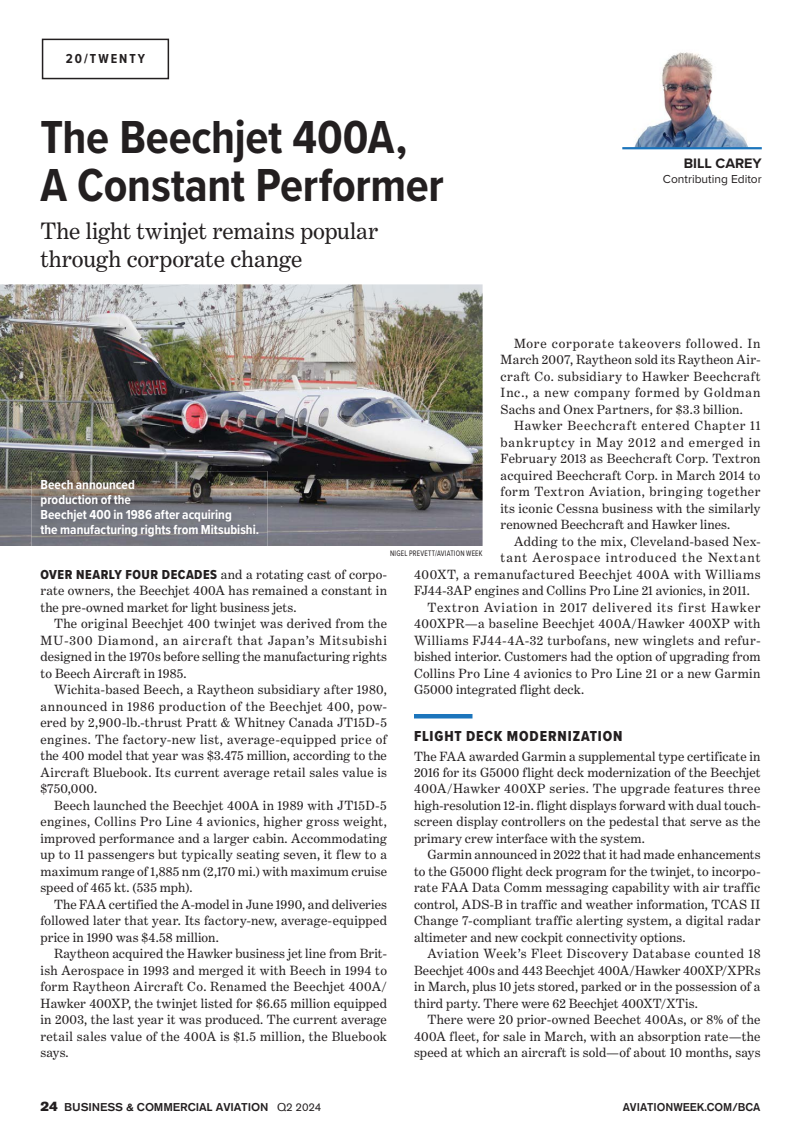
<style>
.page{position:relative;width:810px;height:1134px;background:#fff}
.page>*{position:absolute;margin:0;border:0;box-sizing:border-box;transform-origin:0 0}
.t1{font:700 48px/48px "Proxima Nova Cond";letter-spacing:-.005em;color:#231f20}
.t2{font:24px/28.5px "Benton Modern Two";letter-spacing:-.005em;color:#231f20}
.t3{font:15px "Proxima Nova Cond Extrabld";letter-spacing:.06em;color:#231f20}
.t4{font:700 14.25px "Proxima Nova";color:#231f20}
.t5{font:13.5px/16.5px "Benton Modern Two";letter-spacing:.015em;color:#231f20;text-align:justify}
.t6{font:700 13.5px/15px "Proxima Nova Cond";color:#fff}
.t7{font:13.5px "Benton Modern Two";letter-spacing:.04em;color:#231f20}
.t8{font:13.5px "Benton Modern Two";letter-spacing:.045em;color:#231f20}
.t9{font:13.5px "Benton Modern Two";letter-spacing:.06em;color:#231f20}
.t10{font:13.5px "Benton Modern Two";letter-spacing:.07em;color:#231f20}
.t11{font:700 13.5px "Proxima Nova Cond";letter-spacing:.15em;color:#231f20}
.t12{font:12px "Proxima Nova";color:#231f20}
.t13{font:500 11.25px "Akzidenz Grotesk BE";letter-spacing:-.01em;color:#231f20;scale:1.05 1}
.t14{font:500 11.25px "Akzidenz Grotesk BE";letter-spacing:-.01em;color:#231f20}
.t15{font:8.25px "Proxima Nova Cond";letter-spacing:.03em;color:#231f20;scale:.9 1}
.s1{font-family:"Proxima Nova Cond Extrabld"}
.s2{font-family:"Akzidenz Grotesk BE Super";font-weight:400;font-size:13.5px}
.s3{font-weight:400}
</style>
<div class="page">
<hr style="left:414px;top:714px;width:58px;height:4px;background:#1c75bc">
<div style="left:42px;top:39px;width:127px;height:40px;border:2px solid #231f20"></div>
<img style="left:634px;top:52px;width:115px;height:95px">
<hr style="left:622px;top:147px;width:140px;height:2px;background:#1c75bc">
<img style="left:0;top:284px;width:483px;height:262px">
<img style="left:32px;top:471px;width:235px;height:75px">
<p class="t11" style="left:66px;top:49px;width:81px">20/TWENTY</p>
<h1 class="t1" style="left:40px;top:112px;width:405px">The Beechjet 400A,<br>A Constant Performer</h1>
<h2 class="t2" style="left:40px;top:216px;width:340px">The light twinjet remains popular through corporate change</h2>
<p class="t4" style="left:684px;top:153px;width:80px">BILL CAREY</p>
<p class="t12" style="left:663px;top:170px;width:100px">Contributing Editor</p>
<p class="t5" style="left:501px;top:335px;width:261px;text-indent:14px">More corporate takeovers followed. In March 2007, Raytheon sold its Raytheon Air&shy;craft Co. subsidiary to Hawker Beechcraft Inc., a new company formed by Goldman Sachs and Onex Partners, for $3.3 billion.</p>
<p class="t5" style="left:501px;top:418px;width:261px;text-indent:14px">Hawker Beechcraft entered Chapter 11 bankruptcy in May 2012 and emerged in February 2013 as Beechcraft Corp. Textron acquired Beechcraft Corp. in March 2014 to form Textron Aviation, bringing together its iconic Cessna business with the similarly renowned Beechcraft and Hawker lines.</p>
<p class="t5" style="left:514px;top:533px;width:248px">Adding to the mix, Cleveland-based Nex-</p>
<p class="t10" style="left:501px;top:550px;width:261px">tant Aerospace introduced the Nextant</p>
<p class="t8" style="left:414px;top:567px;width:348px">400XT, a remanufactured Beechjet 400A with Williams</p>
<p class="t5" style="left:414px;top:583px;width:337px">FJ44-3AP engines and Collins Pro Line 21 avionics, in 2011.</p>
<p class="t9" style="left:428px;top:600px;width:335px">Textron Aviation in 2017 delivered its first Hawker</p>
<p class="t5" style="left:414px;top:616px;width:348px">400XPR—a baseline Beechjet 400A/Hawker 400XP with</p>
<p class="t7" style="left:414px;top:633px;width:348px">Williams FJ44-4A-32 turbofans, new winglets and refur-</p>
<p class="t5" style="left:414px;top:649px;width:348px">bished interior. Customers had the option of upgrading from</p>
<p class="t5" style="left:414px;top:665px;width:348px">Collins Pro Line 4 avionics to Pro Line 21 or a new Garmin</p>
<p class="t5" style="left:414px;top:682px;width:172px">G5000 integrated flight deck.</p>
<p class="t3" style="left:414px;top:725px;width:210px">FLIGHT DECK MODERNIZATION</p>
<p class="t5" style="left:414px;top:748px;width:348px">The FAA awarded Garmin a supplemental type certificate in 2016 for its G5000 flight deck modernization of the Beechjet 400A/Hawker 400XP series. The upgrade features three high-resolution 12-in. flight displays forward with dual touch&shy;screen display controllers on the pedestal that serve as the primary crew interface with the system.</p>
<p class="t5" style="left:414px;top:847px;width:348px;text-indent:14px">Garmin announced in 2022 that it had made enhancements to the G5000 flight deck program for the twinjet, to incorpo&shy;rate FAA Data Comm messaging capability with air traffic control, ADS-B in traffic and weather information, TCAS II Change 7-compliant traffic alerting system, a digital radar altimeter and new cockpit connectivity options.</p>
<p class="t5" style="left:414px;top:946px;width:348px;text-indent:14px">Aviation Week’s Fleet Discovery Database counted 18<br>Beechjet 400s and 443 Beechjet 400A/Hawker 400XP/XPRs in March, plus 10 jets stored, parked or in the possession of a third party. There were 62 Beechjet 400XT/XTis.</p>
<p class="t5" style="left:414px;top:1012px;width:348px;text-indent:14px">There were 20 prior-owned Beechet 400As, or 8% of the 400A fleet, for sale in March, with an absorption rate—the speed at which an aircraft is sold—of about 10 months, says</p>
<p class="t6" style="left:40px;top:477px;width:220px">Beech announced<br>production of the<br>Beechjet 400 in 1986 after acquiring<br>the manufacturing rights from Mitsubishi.</p>
<p class="t15" style="left:390px;top:547px;width:104px">NIGEL PREVETT/AVIATION WEEK</p>
<p class="t5" style="left:40px;top:566px;width:348px"><span class="s1">OVER NEARLY FOUR DECADES</span> and a rotating cast of corpo&shy;rate owners, the Beechjet 400A has remained a constant in the pre-owned market for light business jets.</p>
<p class="t5" style="left:40px;top:616px;width:348px;text-indent:14px">The original Beechjet 400 twinjet was derived from the MU-300 Diamond, an aircraft that Japan’s Mitsubishi designed in the 1970s before selling the manufacturing rights to Beech Aircraft in 1985.</p>
<p class="t5" style="left:40px;top:682px;width:348px;text-indent:14px">Wichita-based Beech, a Raytheon subsidiary after 1980, announced in 1986 production of the Beechjet 400, pow&shy;ered by 2,900-lb.-thrust Pratt &amp; Whitney Canada JT15D-5 engines. The factory-new list, average-equipped price of the 400 model that year was $3.475 million, according to the Aircraft Bluebook. Its current average retail sales value is $750,000.</p>
<p class="t5" style="left:40px;top:797px;width:348px;text-indent:14px">Beech launched the Beechjet 400A in 1989 with JT15D-5 engines, Collins Pro Line 4 avionics, higher gross weight, improved performance and a larger cabin. Accommodating up to 11 passengers but typically seating seven, it flew to a maximum range of 1,885 nm (2,170 mi.) with maximum cruise speed of 465 kt. (535 mph).</p>
<p class="t5" style="left:40px;top:896px;width:348px;text-indent:14px">The FAA certified the A-model in June 1990, and deliveries followed later that year. Its factory-new, average-equipped price in 1990 was $4.58 million.</p>
<p class="t5" style="left:40px;top:946px;width:348px;text-indent:14px">Raytheon acquired the Hawker business jet line from Brit&shy;ish Aerospace in 1993 and merged it with Beech in 1994 to form Raytheon Aircraft Co. Renamed the Beechjet 400A/ Hawker 400XP, the twinjet listed for $6.65 million equipped in 2003, the last year it was produced. The current average retail sales value of the 400A is $1.5 million, the Bluebook says.</p>
<p class="t13" style="left:40px;top:1100px;width:269px"><span class="s2">24</span> BUSINESS &amp; COMMERCIAL AVIATION <span class="s3">Q2 2024</span></p>
<p class="t14" style="left:623px;top:1100px;width:139px">AVIATIONWEEK.COM/BCA</p>
</div>
